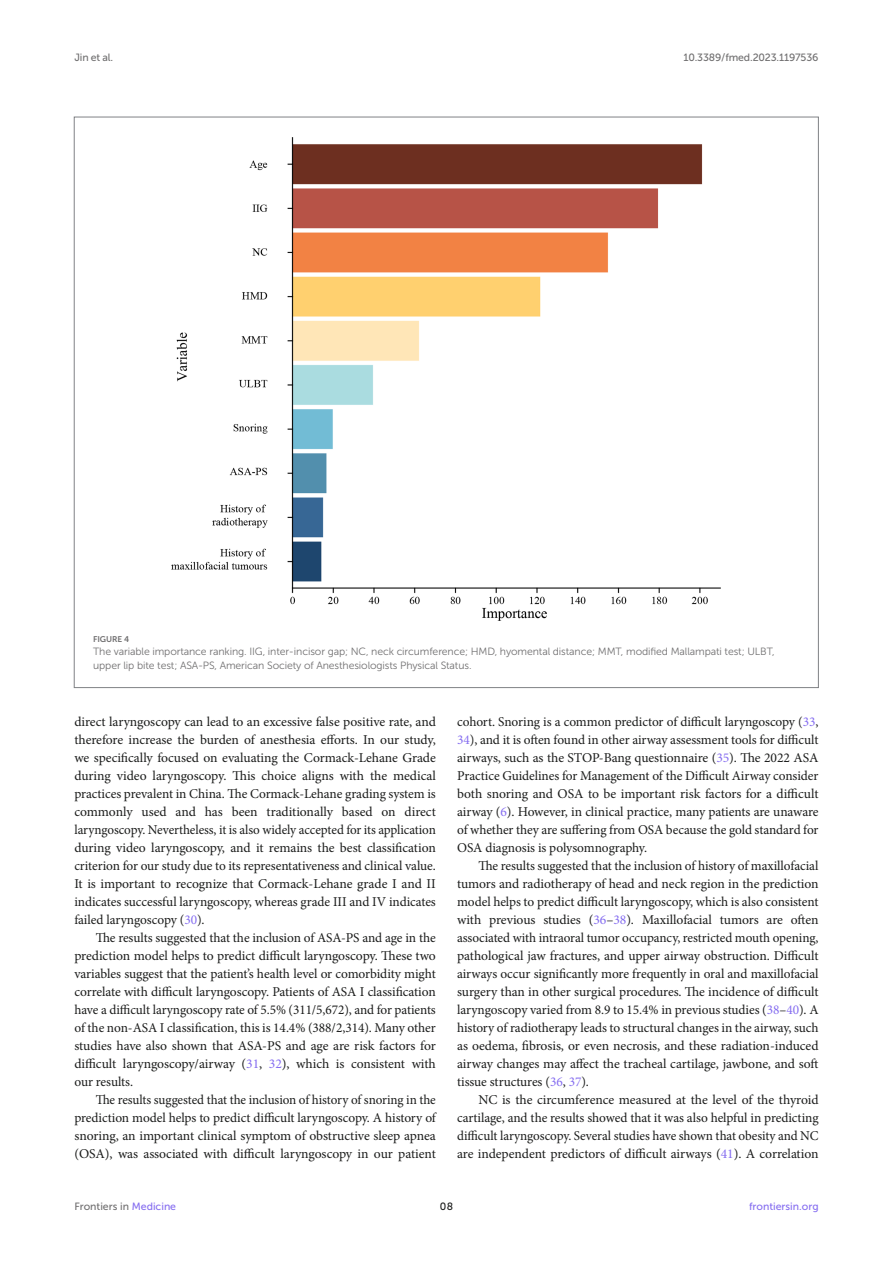
<style>
.page{position:relative;width:893px;height:1263px;background:#fff}
.page>*{position:absolute;margin:0;border:0;box-sizing:border-box;transform-origin:0 0}
.TEXT{font:13.5px/18px "Minion Pro";letter-spacing:-.005em;color:#1b1c1b;text-align:justify}
.FIG_LEG{font:10.5px/13.5px "Museo Sans 300";letter-spacing:-.01em;color:#706f70}
.t1{font:10.5px "Museo Sans 500";letter-spacing:-.015em;color:#706f70}
.t2{font:10.5px "Museo Sans 500";color:#856df0}
.t3{font:10.5px "Museo Sans 500";color:#1b1c1b}
.FIG_HD{font:8.25px "Museo Sans 700";letter-spacing:-.01em;color:#706f70}
.s1{color:#856df0}
</style>
<div class="page">
<img style="left:171px;top:137px;width:550px;height:484px">
<p class="t1" style="left:74px;top:51px;width:40px">Jin et al.</p>
<p class="t1" style="left:683px;top:51px;width:137px">10.3389/fmed.2023.1197536</p>
<p class="FIG_HD" style="left:93px;top:634px;width:37px">FIGURE 4</p>
<p class="FIG_LEG" style="left:93px;top:645px;width:683px">The variable importance ranking. IIG, inter-incisor gap; NC, neck circumference; HMD, hyomental distance; MMT, modified Mallampati test; ULBT, upper lip bite test; ASA-PS, American Society of Anesthesiologists Physical Status.</p>
<p class="TEXT" style="left:74px;top:713px;width:363px">direct laryngoscopy can lead to an excessive false positive rate, and therefore increase the burden of anesthesia efforts. In our study, we specifically focused on evaluating the Cormack-Lehane Grade during video laryngoscopy. This choice aligns with the medical practices prevalent in China. The Cormack-Lehane grading system is commonly used and has been traditionally based on direct laryngoscopy. Nevertheless, it is also widely accepted for its application during video laryngoscopy, and it remains the best classification criterion for our study due to its representativeness and clinical value.<br>It is important to recognize that Cormack-Lehane grade I and II indicates successful laryngoscopy, whereas grade III and IV indicates failed laryngoscopy (<span class="s1">30</span>).</p>
<p class="TEXT" style="left:74px;top:929px;width:363px;text-indent:21px">The results suggested that the inclusion of ASA-PS and age in the prediction model helps to predict difficult laryngoscopy. These two variables suggest that the patient’s health level or comorbidity might correlate with difficult laryngoscopy. Patients of ASA I classification have a difficult laryngoscopy rate of 5.5% (311/5,672), and for patients of the non-ASA I classification, this is 14.4% (388/2,314). Many other studies have also shown that ASA-PS and age are risk factors for difficult laryngoscopy/airway (<span class="s1">31</span>, <span class="s1">32</span>), which is consistent with our results.</p>
<p class="TEXT" style="left:74px;top:1091px;width:363px;text-indent:21px">The results suggested that the inclusion of history of snoring in the prediction model helps to predict difficult laryngoscopy. A history of snoring, an important clinical symptom of obstructive sleep apnea (OSA), was associated with difficult laryngoscopy in our patient</p>
<p class="TEXT" style="left:457px;top:713px;width:363px">cohort. Snoring is a common predictor of difficult laryngoscopy (<span class="s1">33</span>, <span class="s1">34</span>), and it is often found in other airway assessment tools for difficult airways, such as the STOP-Bang questionnaire (<span class="s1">35</span>). The 2022 ASA Practice Guidelines for Management of the Difficult Airway consider both snoring and OSA to be important risk factors for a difficult airway (<span class="s1">6</span>). However, in clinical practice, many patients are unaware of whether they are suffering from OSA because the gold standard for OSA diagnosis is polysomnography.</p>
<p class="TEXT" style="left:457px;top:857px;width:363px;text-indent:21px">The results suggested that the inclusion of history of maxillofacial tumors and radiotherapy of head and neck region in the prediction model helps to predict difficult laryngoscopy, which is also consistent with previous studies (<span class="s1">36</span>–<span class="s1">38</span>). Maxillofacial tumors are often associated with intraoral tumor occupancy, restricted mouth opening, pathological jaw fractures, and upper airway obstruction. Difficult airways occur significantly more frequently in oral and maxillofacial surgery than in other surgical procedures. The incidence of difficult laryngoscopy varied from 8.9 to 15.4% in previous studies (<span class="s1">38</span>–<span class="s1">40</span>). A history of radiotherapy leads to structural changes in the airway, such as oedema, fibrosis, or even necrosis, and these radiation-induced airway changes may affect the tracheal cartilage, jawbone, and soft tissue structures (<span class="s1">36</span>, <span class="s1">37</span>).</p>
<p class="TEXT" style="left:457px;top:1091px;width:363px;text-indent:21px">NC is the circumference measured at the level of the thyroid cartilage, and the results showed that it was also helpful in predicting difficult laryngoscopy. Several studies have shown that obesity and NC are independent predictors of difficult airways (<span class="s1">41</span>). A correlation</p>
<p class="t1" style="left:74px;top:1200px;width:103px">Frontiers in <span class="s1">Medicine</span></p>
<p class="t3" style="left:440px;top:1200px;width:15px">08</p>
<p class="t2" style="left:749px;top:1200px;width:71px">frontiersin.org</p>
</div>
